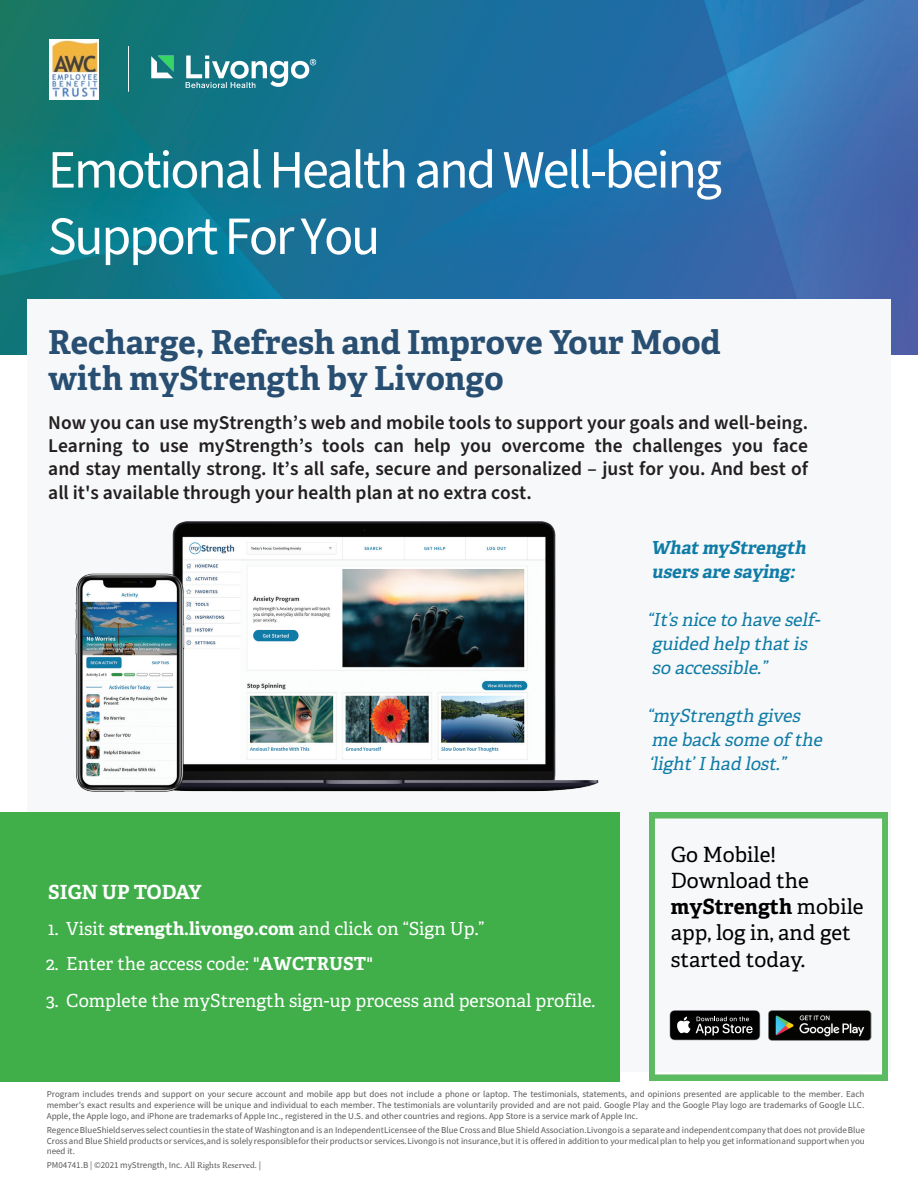
<style>
.page{position:relative;width:918px;height:1188px;background:#fff}
.page>*{position:absolute;margin:0;border:0;box-sizing:border-box;transform-origin:0 0}
.t1{font:54px/66.4px "Source Sans Pro";letter-spacing:-.045em;color:#fff}
.t2{font:700 33px/36px "Adelle";color:#284e72}
.t3{font:21px/26.2px "Adelle";color:#000}
.t4{font:600 19.5px/23.4px "Source Sans Pro";color:#231f20;text-align:justify}
.t5{font:700 19.5px "Adelle";color:#fff}
.t6{font:18px "Adelle";color:#fff}
.t7{font:italic 18px/24px "Adelle";color:#0f7ca7}
.t8{font:italic 700 18px/24px "Adelle";color:#0f7ca7}
.t9{font:9px/10.9px "Source Sans Pro";color:#57585a;text-align:justify}
.t10{font:9px/10.8px "Source Sans Pro";color:#57585a;text-align:justify}
.s1{font-weight:700}
.s2{font-style:inherit}
.s3{font-family:"Minion Pro"}
</style>
<div class="page">
<img style="left:0;top:0;width:918px;height:355px">
<div style="left:27px;top:299px;width:864px;height:773px;background:#f7f8f9"></div>
<div style="left:0;top:812px;width:620px;height:270px;background:#40ae49"></div>
<img style="left:75px;top:521px;width:524px;height:271px">
<img style="left:650px;top:812px;width:237px;height:268px">
<img style="left:166px;top:47px;width:151px;height:43px">
<img style="left:99px;top:40px;width:67px;height:57px">
<img style="left:49px;top:40px;width:50px;height:60px">
<h1 class="t1" style="left:48px;top:138px;width:676px">Emotional Health and Well-being<br>Support For You</h1>
<h2 class="t2" style="left:48px;top:325px;width:674px">Recharge, Refresh and Improve Your Mood with myStrength by Livongo</h2>
<p class="t4" style="left:48px;top:411px;width:761px">Now you can use myStrengthʼs web and mobile tools to support your goals and well-being.<br>Learning to use myStrengthʼs tools can help you overcome the challenges you face and stay mentally strong. Itʼs all safe, secure and personalized – just for you. And best of all it's available through your health plan at no extra cost.</p>
<h3 class="t5" style="left:48px;top:879px;width:155px">SIGN UP TODAY</h3>
<h3 class="t6" style="left:48px;top:917px;width:438px">1. Visit <span class="s1">strength.livongo.com</span> and click on “Sign Up.”</h3>
<h3 class="t6" style="left:46px;top:953px;width:328px">2. Enter the access code: "<span class="s1">AWCTRUST</span>"</h3>
<h3 class="t6" style="left:46px;top:989px;width:551px">3. Complete the myStrength sign-up process and personal profile.</h3>
<h3 class="t8" style="left:651px;top:535px;width:160px">What myStrength users are saying:</h3>
<h3 class="t7" style="left:647px;top:608px;width:178px">“It’s nice to have self&shy;guided help thatis so accessible.”</h3>
<h3 class="t7" style="left:647px;top:704px;width:181px">“myStrength gives me back some of the ‘light’Ihad lost.”</h3>
<h3 class="t3" style="left:671px;top:841px;width:194px">Go Mobile!<br>Download the <span class="s1">myStrength</span> mobile app, log in, and get started today.</h3>
<p class="t9" style="left:47px;top:1089px;width:819px">Program includes trends and support on your secure account and mobile app but does not include a phone or laptop. The testimonials, statements, and opinions presented are applicable to the member. Each memberʼs exact results and experience will be unique and individual to each member. The testimonials are voluntarily provided and are not paid. Google Play and the Google Play logo are trademarks of Google LLC.<br>Apple, the Apple logo, and iPhone are trademarks of Apple Inc., registered in the U.S. and other countries and regions. App Store is a service mark of Apple Inc.</p>
<p class="t10" style="left:47px;top:1124px;width:820px">Regence BlueShield serves select counties in the state of Washington and is an Independent Licensee of the Blue Cross and Blue Shield Association. Livongo is a separate and independent company that does not provide Blue Cross and Blue Shield products or services, and is solely responsible for their products or services. Livongo is not insurance, but it is offered in addition to your medical plan to help you get information and support when you need it.</p>
<p class="t9" style="left:47px;top:1160px;width:216px">PM04741.B | ©202<span class="s2">1</span> myStrength, Inc. <span class="s3">All Rights Reserved. |</span></p>
</div>
